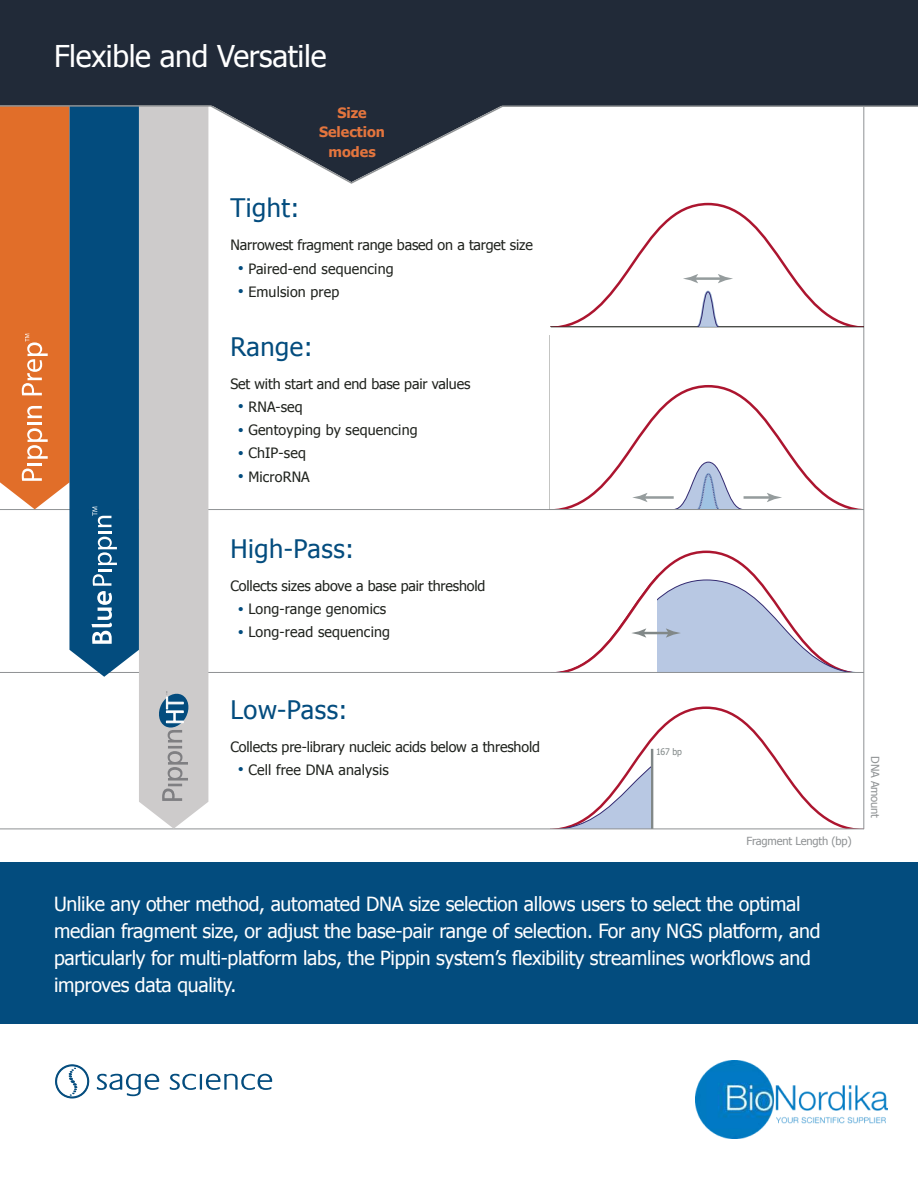
<style>
.page{position:relative;width:918px;height:1188px;background:#fff}
.page>*{position:absolute;margin:0;border:0;box-sizing:border-box;transform-origin:0 0}
.t1{font:30px "Tahoma";letter-spacing:-.01em;color:#fff}
.t2{font:25.5px "Tahoma";letter-spacing:.02em;color:#034c7e}
.t3{font:19.5px/27px "Tahoma";letter-spacing:-.015em;color:#fff}
.t4{font:14.25px "Tahoma";letter-spacing:-.01em;color:#20231e}
.t5{font:14.25px "Tahoma";letter-spacing:.01em;color:#20231e}
.t6{font:700 14.25px/19.5px "Tahoma";color:#e3753e;text-align:center}
.t7{font:13.35px "Tahoma";letter-spacing:-.01em;color:#20231e;scale:.95 1}
.t8{font:13.2px "Tahoma";letter-spacing:-.01em;color:#20231e;scale:.95 1}
.t9{font:11.1px "Tahoma";letter-spacing:-.015em;color:#8f9294}
.t10{font:9.15px "Tahoma";color:#818888;scale:.95 1}
.s1{font-size:12px;color:#034c7e}
</style>
<div class="page">
<div style="left:0;top:0;width:918px;height:105px;background:#212a38"></div>
<hr style="left:864px;top:106px;width:1px;height:723px;background:#8f9294">
<div style="left:0;top:863px;width:918px;height:161px;background:#034c7e"></div>
<hr style="left:551px;top:532px;width:1px;height:140px;background:#20231e">
<svg style="left:551px;top:549px;width:313px;height:123px"></svg>
<hr style="left:550px;top:693px;width:1px;height:136px;background:#20231e">
<svg style="left:550px;top:705px;width:314px;height:124px"></svg>
<hr style="left:550px;top:335px;width:1px;height:174px;background:#20231e">
<svg style="left:550px;top:384px;width:314px;height:125px"></svg>
<hr style="left:550px;top:153px;width:1px;height:174px;background:#20231e">
<hr style="left:550px;top:327px;width:314px;height:1px;background:#20231e">
<svg style="left:550px;top:202px;width:314px;height:125px"></svg>
<svg style="left:97px;top:1074px;width:62px;height:22px"></svg>
<svg style="left:170px;top:1074px;width:102px;height:16px"></svg>
<svg style="left:55px;top:1064px;width:35px;height:35px"></svg>
<hr style="left:0;top:672px;width:864px;height:1px;background:#8f9294">
<hr style="left:0;top:509px;width:864px;height:1px;background:#8f9294">
<hr style="left:0;top:829px;width:864px;height:1px;background:#8f9294">
<div style="left:139px;top:185px;width:69px;height:644px;background:#cdcbcb"></div>
<svg style="left:0;top:185px;width:139px;height:492px"></svg>
<svg style="left:157px;top:691px;width:33px;height:110px;background:#a3aeb6"></svg>
<svg style="left:0;top:105px;width:918px;height:80px"></svg>
<img style="left:696px;top:1060px;width:192px;height:79px">
<h1 class="t1" style="left:54px;top:36px;width:274px">Flexible and Versatile</h1>
<p class="t6" style="left:319px;top:102px;width:67px">Size<br>Selection modes</p>
<h2 class="t2" style="left:230px;top:191px;width:71px">Tight:</h2>
<p class="t4" style="left:230px;top:236px;width:304px">Narrowest fragment range based on a target size</p>
<p class="t5" style="left:238px;top:259px;width:157px"><span class="s1">•</span> Paired-end sequencing</p>
<p class="t5" style="left:238px;top:282px;width:103px"><span class="s1">•</span> Emulsion prep</p>
<h2 class="t2" style="left:230px;top:329px;width:84px">Range:</h2>
<p class="t4" style="left:230px;top:374px;width:241px">Set with start and end base pair values</p>
<p class="t4" style="left:238px;top:397px;width:66px"><span class="s1">•</span> RNA-seq</p>
<p class="t5" style="left:238px;top:420px;width:181px"><span class="s1">•</span> Gentoyping by sequencing</p>
<p class="t4" style="left:238px;top:444px;width:69px"><span class="s1">•</span> ChIP-seq</p>
<p class="t5" style="left:238px;top:467px;width:73px"><span class="s1">•</span> MicroRNA</p>
<p class="t7" style="left:494px;top:232px;width:47px">Amount</p>
<h2 class="t2" style="left:230px;top:532px;width:125px">High-Pass:</h2>
<p class="t4" style="left:230px;top:576px;width:257px">Collects sizes above a base pair threshold</p>
<p class="t5" style="left:238px;top:599px;width:149px"><span class="s1">•</span> Long-range genomics</p>
<p class="t5" style="left:238px;top:623px;width:153px"><span class="s1">•</span> Long-read sequencing</p>
<h2 class="t2" style="left:230px;top:692px;width:119px">Low-Pass:</h2>
<p class="t4" style="left:230px;top:737px;width:311px">Collects pre-library nucleic acids below a threshold</p>
<p class="t5" style="left:238px;top:760px;width:152px"><span class="s1">•</span> Cell free DNA analysis</p>
<p class="t8" style="left:495px;top:737px;width:46px">Amount</p>
<p class="t10" style="left:656px;top:746px;width:29px">167 bp</p>
<p class="t9" style="left:747px;top:833px;width:107px">Fragment Length (bp)</p>
<p class="t3" style="left:54px;top:890px;width:768px">Unlike any other method, automated DNA size selection allows users to select the optimal median fragment size, or adjust the base-pair range of selection. For any NGS platform, and particularly for multi-platform labs, the Pippin system’s flexibility streamlines workflows and improves data quality.</p>
<p class="t9" style="left:883px;top:756px;width:63px;rotate:90deg">DNA Amount</p>
</div>
